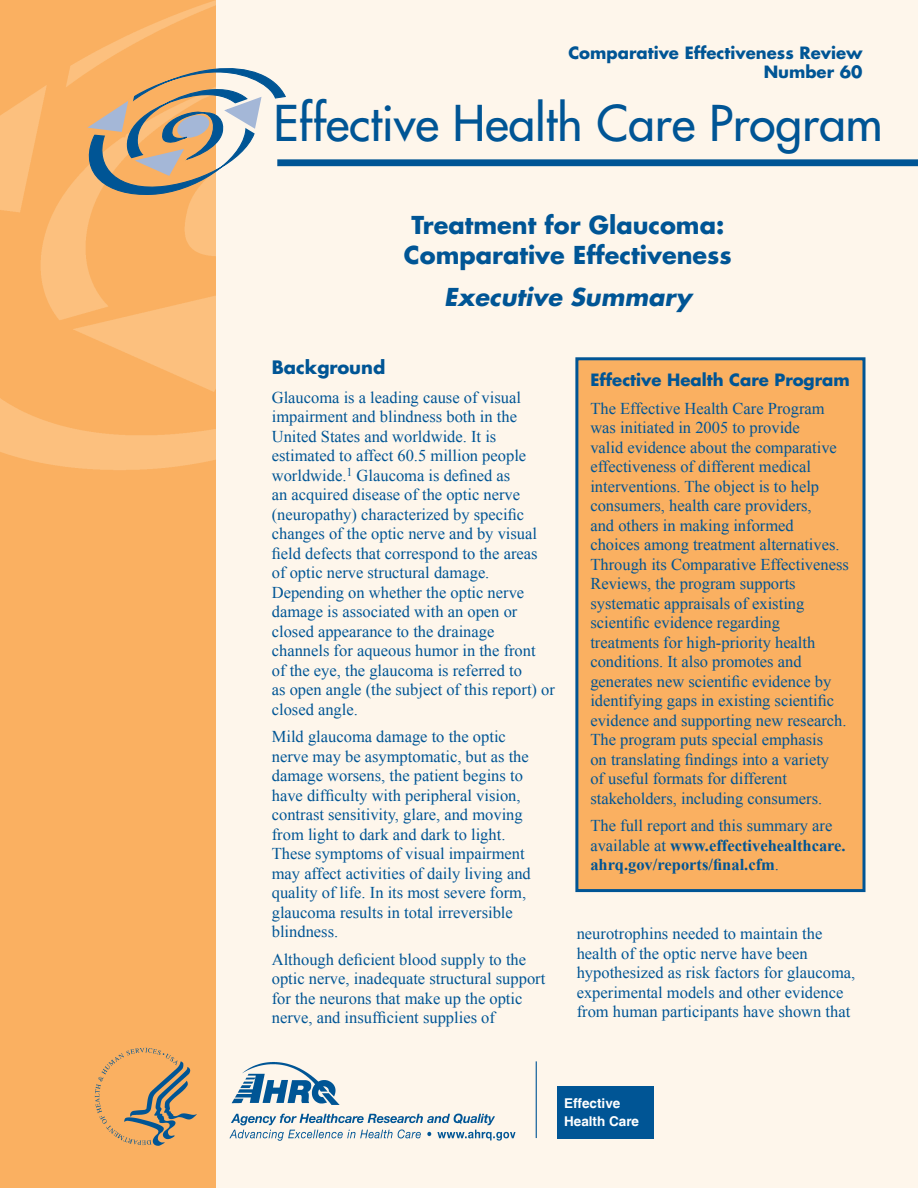
<style>
.page{position:relative;width:918px;height:1188px;background:#fff}
.page>*{position:absolute;margin:0;border:0;box-sizing:border-box;transform-origin:0 0}
.t1{font:48px "Futura";color:#005595}
.t2{font:700 24px/30px "Futura Std";color:#005595;text-align:center}
.t3{font:italic 700 24px "Futura Std";color:#005595}
.Head_Level_1{font:700 18px "Futura Std";color:#005595}
.Text{font:16.5px/19.5px "Times New Roman";color:#005595}
.Text-2{font:700 16.5px/19.5px "Times New Roman";color:#005595}
.Text-3{font:700 16.5px/19.8px "Futura Std";color:#005595;text-align:right}
.Table_text{font:700 13.5px/18px "Helvetica";color:#fff}
.s1{font-weight:400}
</style>
<div class="page">
<div style="left:197px;top:0;width:721px;height:1188px;background:#fef6eb"></div>
<div style="left:0;top:0;width:215px;height:1188px;background:#fab061"></div>
<img style="left:0;top:0;width:215px;height:470px">
<div style="left:577px;top:359px;width:287px;height:532px;background:#fab061"></div>
<div style="left:575px;top:357px;width:291px;height:535px;border:3px solid #005595"></div>
<img style="left:229px;top:1062px;width:287px;height:79px">
<img style="left:94px;top:1047px;width:103px;height:99px">
<hr style="left:536px;top:1061px;width:1px;height:77px;background:#005595">
<div style="left:557px;top:1086px;width:97px;height:52px;background:#005595"></div>
<div style="left:277px;top:159px;width:641px;height:7px;background:#005595"></div>
<svg style="left:74px;top:65px;width:213px;height:130px"></svg>
<p class="Text-3" style="left:568px;top:42px;width:296px">Comparative Effectiveness Review<br>Number 60</p>
<p class="t1" style="left:273px;top:93px;width:611px">Effective Health Care Program</p>
<p class="t2" style="left:404px;top:210px;width:329px">Treatment for Glaucoma:<br>Comparative Effectiveness</p>
<p class="t3" style="left:444px;top:281px;width:249px">Executive Summary</p>
<p class="Head_Level_1" style="left:272px;top:355px;width:115px">Background</p>
<p class="Text" style="left:272px;top:387px;width:285px">Glaucoma is a leading cause of visual impairment and blindness both in the United States and worldwide. It is estimated to affect 60.5 million people worldwide.<sup>1</sup> Glaucoma is defined as<br>an acquired disease of the optic nerve (neuropathy) characterized by specific changes of the optic nerve and by visual field defects that correspond to the areas of optic nerve structural damage.<br>Depending on whether the optic nerve damage is associated with an open or closed appearance to the drainage channels for aqueous humor in the front<br>of the eye, the glaucoma is referred to<br>as open angle (the subject of this report) or closed angle.</p>
<p class="Text" style="left:272px;top:727px;width:261px">Mild glaucoma damage to the optic nerve may be asymptomatic, but as the damage worsens, the patient begins to have difficulty with peripheral vision, contrast sensitivity, glare, and moving from light to dark and dark to light.<br>These symptoms of visual impairment may affect activities of daily living and quality of life. In its most severe form, glaucoma results in total irreversible blindness.</p>
<p class="Text" style="left:272px;top:949px;width:275px">Although deficient blood supply to the optic nerve, inadequate structural support for the neurons that make up the optic nerve, and insufficient supplies of</p>
<p class="Text-3" style="left:590px;top:370px;width:261px">Effective Health Care Program</p>
<p class="Text" style="left:590px;top:398px;width:260px">The Effective Health Care Program was initiated in 2005 to provide<br>valid evidence about the comparative effectiveness of different medical interventions. The object is to help consumers, health care providers,<br>and others in making informed<br>choices among treatment alternatives.<br>Through its Comparative Effectiveness Reviews, the program supports systematic appraisals of existing scientific evidence regarding treatments for high-priority health conditions. It also promotes and generates new scientific evidence by identifying gaps in existing scientific evidence and supporting new research.<br>The program puts special emphasis<br>on translating findings into a variety<br>of useful formats for different stakeholders, including consumers.</p>
<p class="Text-2" style="left:590px;top:815px;width:257px"><span class="s1">The full report and this summary are available at</span> www.effectivehealthcare. ahrq.gov/reports/final.cfm<span class="s1">.</span></p>
<p class="Text" style="left:577px;top:924px;width:280px">neurotrophins needed to maintain the health of the optic nerve have been hypothesized as risk factors for glaucoma, experimental models and other evidence from human participants have shown that</p>
<p class="Table_text" style="left:564px;top:1095px;width:77px">Effective<br>Health Care</p>
</div>
